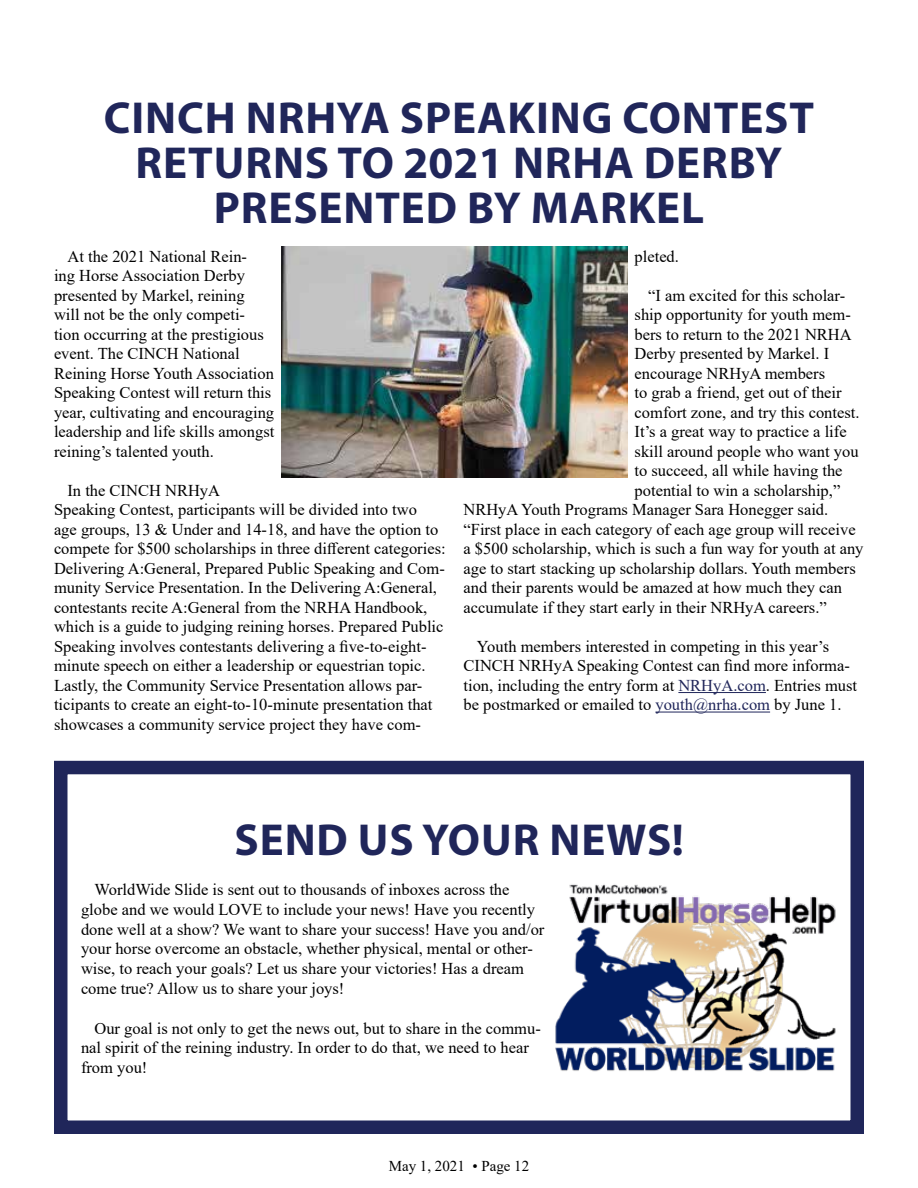
<style>
.page{position:relative;width:918px;height:1188px;background:#fff}
.page>*{position:absolute;margin:0;border:0;box-sizing:border-box;transform-origin:0 0}
.t1{font:700 45px/45px "Myriad Pro";letter-spacing:.02em;color:#20265a;text-align:center}
.t2{font:16.5px/19.5px "Times New Roman";color:#000}
.t3{font:15px "Times New Roman";color:#000}
.s1{color:#20265a}
</style>
<div class="page">
<hr style="left:678px;top:692px;width:88px;height:1px;background:#20265a">
<hr style="left:655px;top:712px;width:115px;height:1px;background:#20265a">
<img style="left:281px;top:246px;width:347px;height:231px">
<div style="left:54px;top:761px;width:810px;height:373px;border:14px solid #20265a"></div>
<img style="left:555px;top:884px;width:281px;height:188px">
<h1 class="t1" style="left:104px;top:94px;width:712px">CINCH NRHYA SPEAKING CONTEST<br>RETURNS TO 2021 NRHA DERBY<br>PRESENTED BY MARKEL</h1>
<p class="t2" style="left:54px;top:246px;width:222px;text-indent:13px">At the 2021 National Rein-<br>ing Horse Association Derby presented by Markel, reining will not be the only competi&shy;tion occurring at the prestigious event. The CINCH National<br>Reining Horse Youth Association<br>Speaking Contest will return this year, cultivating and encouraging leadership and life skills amongst reining’s talented youth.</p>
<p class="t2" style="left:54px;top:480px;width:393px;text-indent:13px">In the CINCH NRHyA<br>Speaking Contest, participants will be divided into two<br>age groups, 13 &amp; Under and 14-18, and have the option to compete for $500 scholarships in three different categories:<br>Delivering A:General, Prepared Public Speaking and Com&shy;munity Service Presentation. In the Delivering A:General, contestants recite A:General from the NRHA Handbook, which is a guide to judging reining horses. Prepared Public Speaking involves contestants delivering a five-to-eight&shy;minute speech on either a leadership or equestrian topic.<br>Lastly, the Community Service Presentation allows par&shy;ticipants to create an eight-to-10-minute presentation that showcases a community service project they have com-</p>
<p class="t2" style="left:635px;top:246px;width:46px">pleted.</p>
<p class="t2" style="left:648px;top:285px;width:199px">“I am excited for this scholar-</p>
<p class="t2" style="left:635px;top:304px;width:218px">ship opportunity for youth mem-</p>
<p class="t2" style="left:635px;top:324px;width:219px">bers to return to the 2021 NRHA</p>
<p class="t2" style="left:635px;top:343px;width:196px">Derby presented by Markel. I</p>
<p class="t2" style="left:635px;top:363px;width:192px">encourage NRHyA members</p>
<p class="t2" style="left:635px;top:382px;width:209px">to grab a friend, get out of their</p>
<p class="t2" style="left:635px;top:402px;width:227px">comfort zone, and try this contest.</p>
<p class="t2" style="left:635px;top:421px;width:214px">It’s a great way to practice a life</p>
<p class="t2" style="left:635px;top:441px;width:226px">skill around people who want you</p>
<p class="t2" style="left:635px;top:460px;width:210px">to succeed, all while having the</p>
<p class="t2" style="left:635px;top:480px;width:207px">potential to win a scholarship,”</p>
<p class="t2" style="left:464px;top:499px;width:366px">NRHyA Youth Programs Manager Sara Honegger said.</p>
<p class="t2" style="left:464px;top:519px;width:394px">“First place in each category of each age group will receive</p>
<p class="t2" style="left:464px;top:538px;width:402px">a $500 scholarship, which is such a fun way for youth at any</p>
<p class="t2" style="left:464px;top:558px;width:394px">age to start stacking up scholarship dollars. Youth members</p>
<p class="t2" style="left:464px;top:578px;width:380px">and their parents would be amazed at how much they can</p>
<p class="t2" style="left:464px;top:597px;width:365px">accumulate if they start early in their NRHyA careers.”</p>
<p class="t2" style="left:464px;top:636px;width:395px;text-indent:13px">Youth members interested in competing in this year’s CINCH NRHyA Speaking Contest can find more informa&shy;tion, including the entry form at <span class="s1">NRHyA.com</span>. Entries must be postmarked or emailed to <span class="s1">youth@nrha.com</span> by June 1.</p>
<h1 class="t1" style="left:235px;top:816px;width:451px">SEND US YOUR NEWS!</h1>
<p class="t2" style="left:81px;top:879px;width:465px;text-indent:13px">WorldWide Slide is sent out to thousands of inboxes across the globe and we would LOVE to include your news! Have you recently done well at a show? We want to share your success! Have you and/or your horse overcome an obstacle, whether physical, mental or other&shy;wise, to reach your goals? Let us share your victories! Has a dream come true? Allow us to share your joys!</p>
<p class="t2" style="left:81px;top:1018px;width:461px;text-indent:13px">Our goal is not only to get the news out, but to share in the commu&shy;nal spirit of the reining industry. In order to do that, we need to hear from you!</p>
<p class="t3" style="left:389px;top:1156px;width:142px">May 1, 2021 • Page 12</p>
</div>
